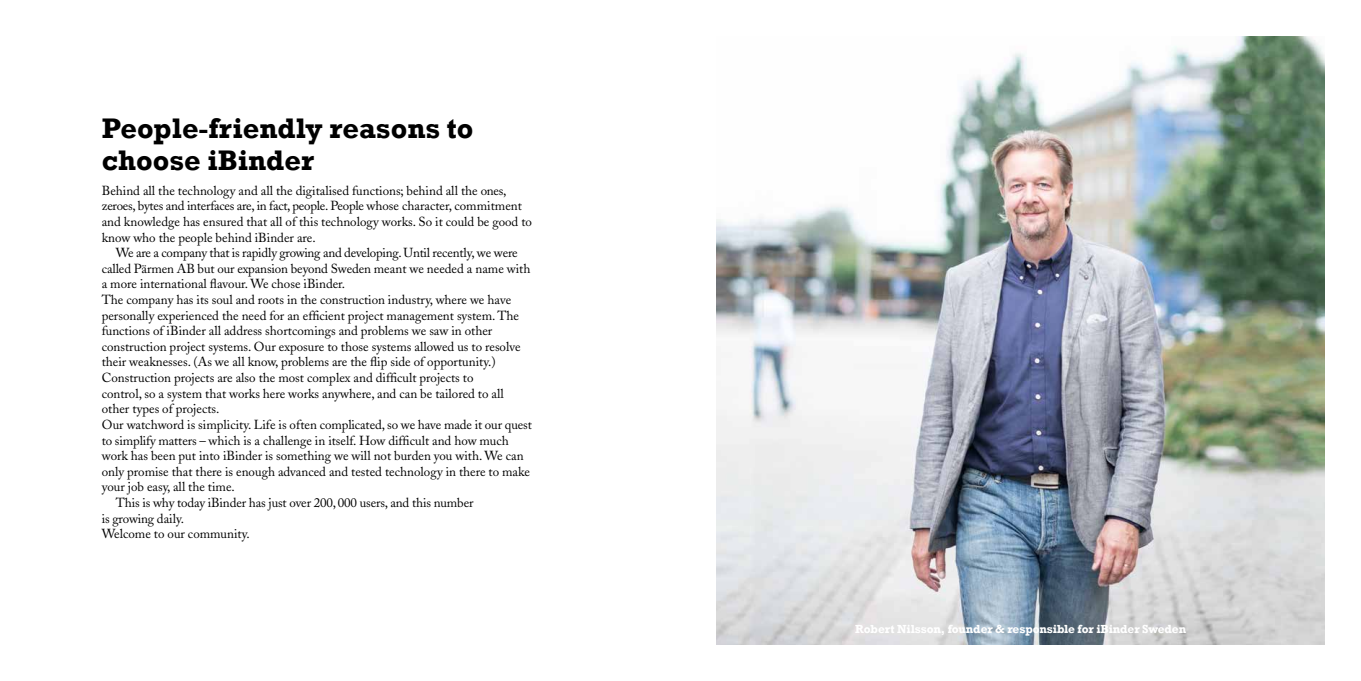
<style>
.page{position:relative;width:1361px;height:681px;background:#fff}
.page>*{position:absolute;margin:0;border:0;box-sizing:border-box;transform-origin:0 0}
.t1{font:700 29px/32px "Rockwell";color:#000}
.t2{font:13px/15.6px "Adobe Caslon";color:#000}
.t3{font:13px "Adobe Caslon";letter-spacing:-.02em;color:#000}
.t4{font:700 12px "Rockwell";letter-spacing:-.01em;color:#fff}
</style>
<div class="page">
<img style="left:716px;top:36px;width:609px;height:608px">
<h1 class="t1" style="left:102px;top:112px;width:373px">People-friendly reasons to choose iBinder</h1>
<p class="t2" style="left:102px;top:182px;width:432px">Behind all the technology and all the digitalised functions; behind all the ones, zeroes, bytes and interfaces are, in fact, people. People whose character, commitment and knowledge has ensured that all of this technology works. So it could be good to know who the people behind iBinder are.</p>
<p class="t3" style="left:116px;top:245px;width:403px">We are a company that is rapidly growing and developing. Until recently, we were</p>
<p class="t2" style="left:102px;top:260px;width:430px">called Pärmen AB but our expansion beyond Sweden meant we needed a name with</p>
<p class="t2" style="left:102px;top:276px;width:245px">a more international flavour. We chose iBinder.</p>
<p class="t2" style="left:102px;top:292px;width:411px">The company has its soul and roots in the construction industry, where we have</p>
<p class="t2" style="left:102px;top:307px;width:419px">personally experienced the need for an efficient project management system. The</p>
<p class="t2" style="left:102px;top:323px;width:392px">functions of iBinder all address shortcomings and problems we saw in other</p>
<p class="t2" style="left:102px;top:338px;width:420px">construction project systems. Our exposure to those systems allowed us to resolve</p>
<p class="t2" style="left:102px;top:354px;width:395px">their weaknesses. (As we all know, problems are the flip side of opportunity.)</p>
<p class="t2" style="left:102px;top:370px;width:373px">Construction projects are also the most complex and difficult projects to</p>
<p class="t2" style="left:102px;top:385px;width:403px">control, so a system that works here works anywhere, and can be tailored to all</p>
<p class="t2" style="left:102px;top:401px;width:119px">other types of projects.</p>
<p class="t2" style="left:102px;top:416px;width:432px">Our watchword is simplicity. Life is often complicated, so we have made it our quest</p>
<p class="t2" style="left:102px;top:432px;width:409px">to simplify matters – which is a challenge in itself. How difficult and how much</p>
<p class="t2" style="left:102px;top:448px;width:423px">work has been put into iBinder is something we will not burden you with. We can</p>
<p class="t2" style="left:102px;top:463px;width:430px">only promise that there is enough advanced and tested technology in there to make</p>
<p class="t2" style="left:102px;top:479px;width:135px">your job easy, all the time.</p>
<p class="t2" style="left:116px;top:494px;width:359px">This is why today iBinder has just over 200, 000 users, and this number</p>
<p class="t2" style="left:102px;top:510px;width:84px">is growing daily.</p>
<p class="t2" style="left:102px;top:526px;width:149px">Welcome to our community.</p>
<p class="t4" style="left:855px;top:621px;width:332px">Robert Nilsson, founder &amp; responsible for iBinder Sweden</p>
</div>
